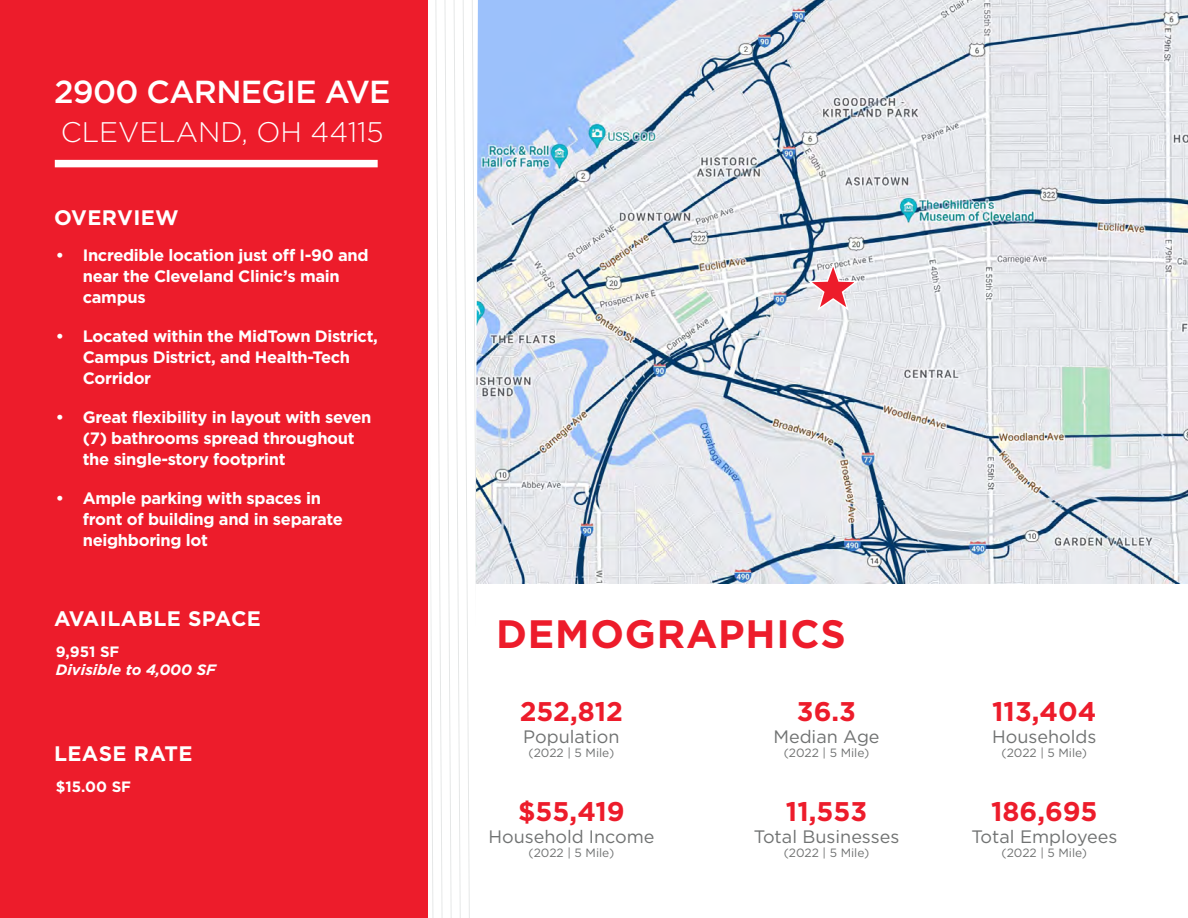
<style>
.page{position:relative;width:1188px;height:918px;background:#fff}
.page>*{position:absolute;margin:0;border:0;box-sizing:border-box;transform-origin:0 0}
.t1{font:700 39.6px "Gotham";letter-spacing:.02em;color:#ed1c2b}
.t2{font:500 31.8px "Gotham";letter-spacing:-.02em;color:#fff}
.t3{font:300 28.35px "Gotham";color:#fff}
.t4{font:700 27px "Gotham";color:#ed1c2b}
.t5{font:700 21px "Gotham";letter-spacing:.02em;color:#fff}
.t6{font:18px "Gotham";color:#707272}
.t7{font:700 16.5px/21px "Gotham";letter-spacing:-.02em;color:#fff}
.t8{font:italic 700 15px "Gotham";color:#fff}
.t9{font:700 15px "Gotham";color:#fff}
.t10{font:12px "Gotham";color:#707272}
</style>
<div class="page">
<img style="left:478px;top:0;width:710px;height:583px">
<svg style="left:430px;top:0;width:48px;height:918px"></svg>
<div style="left:0;top:0;width:428px;height:918px;background:#ed1c2b"></div>
<div style="left:55px;top:160px;width:323px;height:7px;background:#fff"></div>
<svg style="left:805px;top:263px;width:56px;height:50px"></svg>
<h2 class="t2" style="left:54px;top:71px;width:338px">2900 CARNEGIE AVE</h2>
<h3 class="t3" style="left:61px;top:114px;width:324px">CLEVELAND, OH 44115</h3>
<p class="t5" style="left:54px;top:203px;width:126px">OVERVIEW</p>
<p class="t7" style="left:83px;top:244px;width:287px;text-indent:-27px">• Incredible location just off I-90 and near the Cleveland Clinic’s main campus</p>
<p class="t7" style="left:83px;top:325px;width:297px;text-indent:-27px">• Located within the MidTown District,<br>Campus District, and Health-Tech<br>Corridor</p>
<p class="t7" style="left:83px;top:406px;width:290px;text-indent:-27px">• Great flexibility in layout with seven (7) bathrooms spread throughout the single-story footprint</p>
<p class="t7" style="left:83px;top:487px;width:262px;text-indent:-27px">• Ample parking with spaces in front of building and in separate neighboring lot</p>
<p class="t5" style="left:54px;top:605px;width:208px">AVAILABLE SPACE</p>
<p class="t9" style="left:56px;top:641px;width:65px">9,951 SF</p>
<p class="t8" style="left:56px;top:659px;width:162px">Divisible to 4,000 SF</p>
<p class="t5" style="left:54px;top:740px;width:140px">LEASE RATE</p>
<p class="t9" style="left:56px;top:776px;width:77px">$15.00 SF</p>
<h1 class="t1" style="left:496px;top:608px;width:351px">DEMOGRAPHICS</h1>
<h3 class="t4" style="left:520px;top:694px;width:105px">252,812</h3>
<p class="t6" style="left:523px;top:725px;width:98px">Population</p>
<p class="t10" style="left:529px;top:745px;width:87px">(2022 | 5 Mile)</p>
<h3 class="t4" style="left:518px;top:794px;width:108px">$55,419</h3>
<p class="t6" style="left:488px;top:825px;width:168px">Household Income</p>
<p class="t10" style="left:529px;top:845px;width:87px">(2022 | 5 Mile)</p>
<h3 class="t4" style="left:797px;top:694px;width:61px">36.3</h3>
<p class="t6" style="left:773px;top:725px;width:108px">Median Age</p>
<p class="t10" style="left:784px;top:745px;width:87px">(2022 | 5 Mile)</p>
<h3 class="t4" style="left:786px;top:794px;width:83px">11,553</h3>
<p class="t6" style="left:754px;top:825px;width:147px">Total Businesses</p>
<p class="t10" style="left:784px;top:845px;width:87px">(2022 | 5 Mile)</p>
<h3 class="t4" style="left:992px;top:694px;width:106px">113,404</h3>
<p class="t6" style="left:992px;top:725px;width:106px">Households</p>
<p class="t10" style="left:1002px;top:745px;width:87px">(2022 | 5 Mile)</p>
<h3 class="t4" style="left:991px;top:794px;width:108px">186,695</h3>
<p class="t6" style="left:971px;top:825px;width:148px">Total Employees</p>
<p class="t10" style="left:1002px;top:845px;width:87px">(2022 | 5 Mile)</p>
</div>
